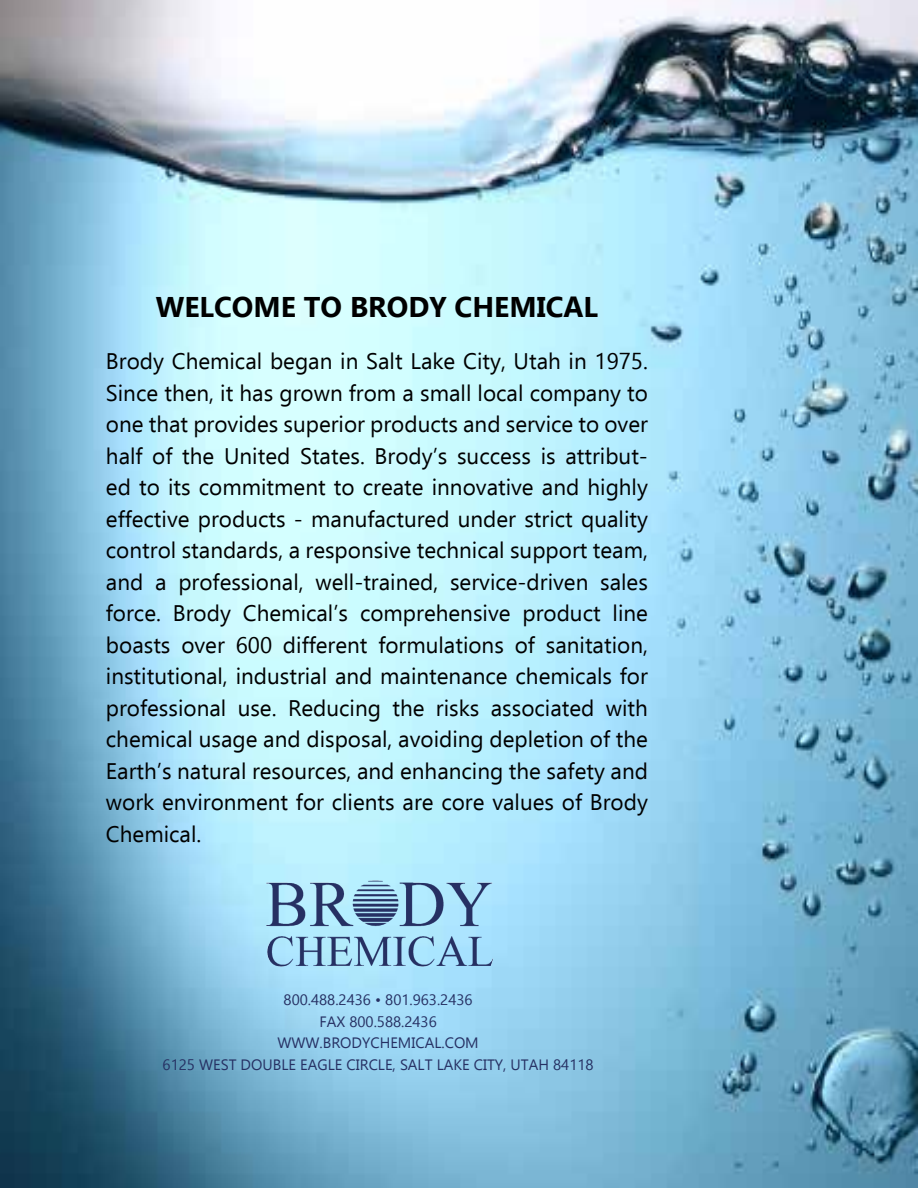
<style>
.page{position:relative;width:918px;height:1188px;background:#fff}
.page>*{position:absolute;margin:0;border:0;box-sizing:border-box;transform-origin:0 0}
.t1{font:700 28.5px "Ebrima";color:#000}
.t2{font:22.5px/31.5px "Ebrima";color:#000;text-align:justify}
.t3{font:15px/21.8px "Ebrima";color:#263063}
</style>
<div class="page">
<img style="left:0;top:0;width:918px;height:1188px">
<img style="left:253px;top:879px;width:248px;height:96px">
<p class="t1" style="left:156px;top:286px;width:98px">WELCOME</p>
<p class="t1" style="left:304px;top:286px;width:278px">TO BRODY CHEMICAL</p>
<p class="t2" style="left:106px;top:345px;width:544px">Brody Chemical began in Salt Lake City, Utah in 1975.<br>Since then, it has grown from a small local company to one that provides superior products and service to over half of the U nited States. Brody’s success is attribut&shy;ed to its commitment to create innovative and highly effective products - manufactured under strict quality control standards, a responsive technical support team, and a professional, well-trained, service-driven sales force. Brody Chemical’s comprehensive product line boasts over 600 different formulations of sanitation, institutional, industrial and maintenance chemicals for professional use. Reducing the risks associated with chemical usage and disposal, avoiding depletion of the Earth’s natural resources, and enhancing the safety and work environment for clients are core values of Brody Chemical.</p>
<p class="t3" style="left:284px;top:988px;width:191px">800.488.2436 • 801.963.2436</p>
<p class="t3" style="left:319px;top:1010px;width:119px">FAX 800.588.2436</p>
<p class="t3" style="left:277px;top:1032px;width:56px">WWW.BRODYCHEMICAL</p>
<p class="t3" style="left:163px;top:1032px;width:432px;text-indent:279px">.COM<br>6125 WEST DOUBLE EAGLE CIRCLE, SALT LAKE CITY, UTAH 84118</p>
</div>
